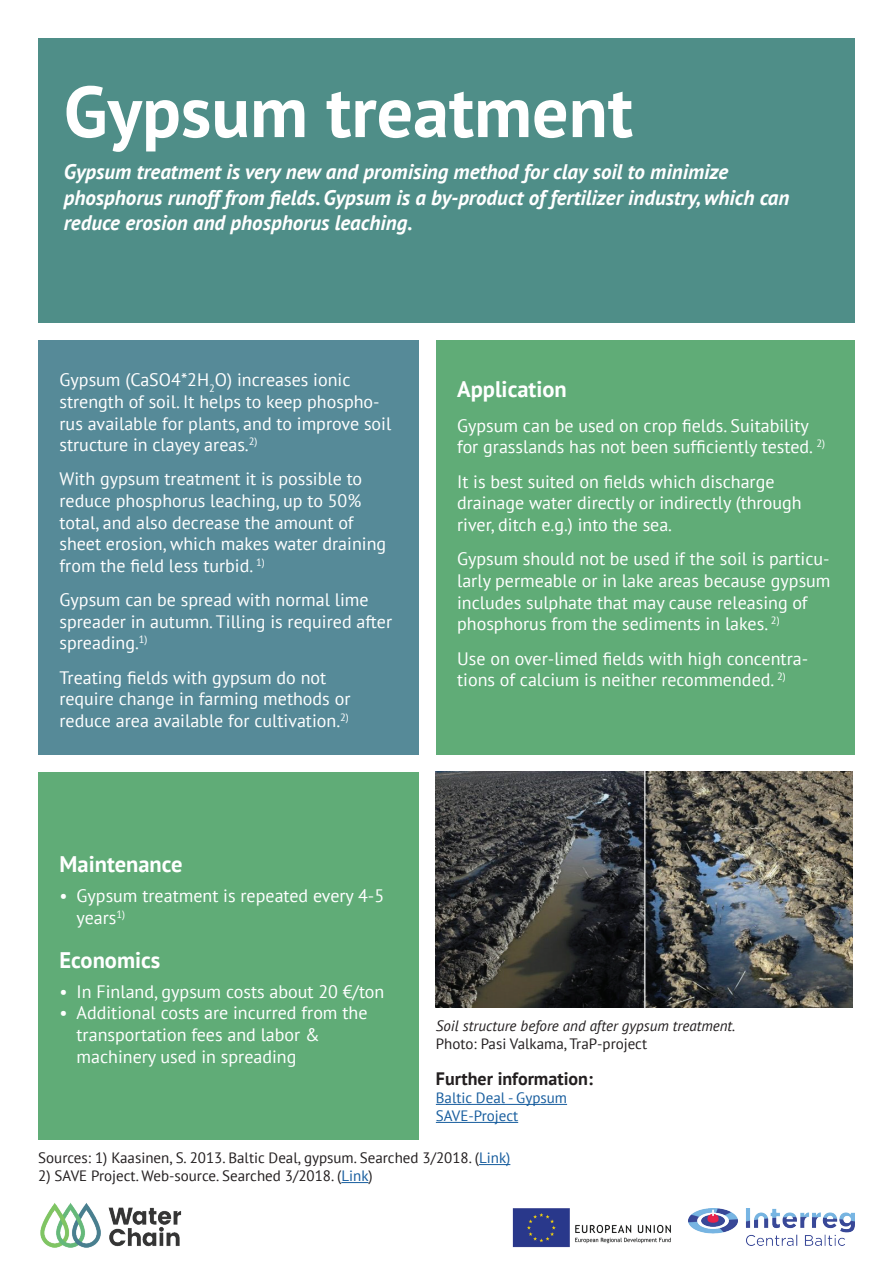
<style>
.page{position:relative;width:893px;height:1263px;background:#fff}
.page>*{position:absolute;margin:0;border:0;box-sizing:border-box;transform-origin:0 0}
.t1{font:700 72px "PT Sans";color:#fff}
.t2{font:700 22.5px "PT Sans";color:#fff}
.t3{font:italic 700 21px/25.2px "PT Sans";color:#fff}
.t4{font:18px/21.6px "PT Sans";color:#fff}
.t5{font:700 18px "PT Sans";color:#231f20}
.t6{font:15px "PT Sans";color:#231f20}
.t7{font:italic 15px "PT Sans";color:#231f20}
.t8{font:15px/18px "PT Sans";color:#175d9e}
.s1{color:#175d9e}
</style>
<div class="page">
<img style="left:40px;top:1202px;width:142px;height:46px">
<img style="left:512px;top:1208px;width:159px;height:40px">
<img style="left:688px;top:1208px;width:167px;height:38px">
<div style="left:38px;top:38px;width:817px;height:285px;background:#4f8e88"></div>
<div style="left:38px;top:340px;width:381px;height:415px;background:#568a98"></div>
<div style="left:436px;top:340px;width:419px;height:415px;background:#60ac77"></div>
<div style="left:38px;top:772px;width:381px;height:368px;background:#60ac77"></div>
<hr style="left:479px;top:1164px;width:31px;height:1px;background:#175d9e">
<svg style="left:341px;top:1182px;width:28px;height:1px"></svg>
<hr style="left:436px;top:1104px;width:131px;height:1px;background:#175d9e">
<hr style="left:436px;top:1122px;width:82px;height:1px;background:#175d9e">
<img style="left:436px;top:772px;width:417px;height:235px">
<h1 class="t1" style="left:64px;top:64px;width:571px">Gypsum treatment</h1>
<p class="t3" style="left:64px;top:159px;width:727px">Gypsum treatment is very new and promising method for clay soil to minimize phosphorus runoff from fields. Gypsum is a by-product of fertilizer industry, which can reduce erosion and phosphorus leaching.</p>
<p class="t4" style="left:60px;top:369px;width:333px">Gypsum (CaSO4*2H<sub>2</sub>O) increases ionic strength of soil. It helps to keep phospho&shy;rus available for plants, and to improve soil structure in clayey areas.<sup>2)</sup></p>
<p class="t4" style="left:60px;top:468px;width:328px">With gypsum treatment it is possible to reduce phosphorus leaching, up to 50% total, and also decrease the amount of sheet erosion, which makes water draining from the field less turbid. <sup>1)</sup></p>
<p class="t4" style="left:60px;top:589px;width:334px">Gypsum can be spread with normal lime spreader in autumn. Tilling is required after spreading.<sup>1)</sup></p>
<p class="t4" style="left:60px;top:666px;width:292px">Treating fields with gypsum do not require change in farming methods or reduce area available for cultivation.<sup>2)</sup></p>
<p class="t2" style="left:457px;top:375px;width:111px">Application</p>
<p class="t4" style="left:457px;top:414px;width:369px">Gypsum can be used on crop fields. Suitability for grasslands has not been sufficiently tested. <sup>2)</sup></p>
<p class="t4" style="left:457px;top:470px;width:346px">It is best suited on fields which discharge drainage water directly or indirectly (through river, ditch e.g.) into the sea.</p>
<p class="t4" style="left:457px;top:548px;width:375px">Gypsum should not be used if the soil is particu&shy;larly permeable or in lake areas because gypsum includes sulphate that may cause releasing of phosphorus from the sediments in lakes. <sup>2)</sup></p>
<p class="t4" style="left:457px;top:647px;width:353px">Use on over-limed fields with high concentra&shy;tions of calcium is neither recommended. <sup>2)</sup></p>
<p class="t2" style="left:60px;top:849px;width:125px">Maintenance</p>
<p class="t4" style="left:77px;top:884px;width:309px;text-indent:-17px">• Gypsum treatment is repeated every 4-5 years<sup>1)</sup></p>
<p class="t2" style="left:60px;top:945px;width:102px">Economics</p>
<p class="t4" style="left:60px;top:980px;width:326px">• In Finland, gypsum costs about 20 €/ton</p>
<p class="t4" style="left:77px;top:1002px;width:292px;text-indent:-17px">• Additional costs are incurred from the transportation fees and labor &amp; machinery used in spreading</p>
<p class="t7" style="left:436px;top:1016px;width:301px">Soil structure before and after gypsum treatment.</p>
<p class="t6" style="left:436px;top:1034px;width:213px">Photo: Pasi Valkama, TraP-project</p>
<p class="t5" style="left:436px;top:1067px;width:158px">Further information:</p>
<p class="t8" style="left:436px;top:1089px;width:133px">Baltic Deal - Gypsum<br>SAVE-Project</p>
<p class="t6" style="left:38px;top:1148px;width:474px">Sources: 1) Kaasinen, S. 2013. Baltic Deal, gypsum. Searched 3/2018. (<span class="s1">Link)</span></p>
<p class="t6" style="left:38px;top:1166px;width:336px">2) SAVE Project. Web-source. Searched 3/2018. (<span class="s1">Link</span>)</p>
</div>
